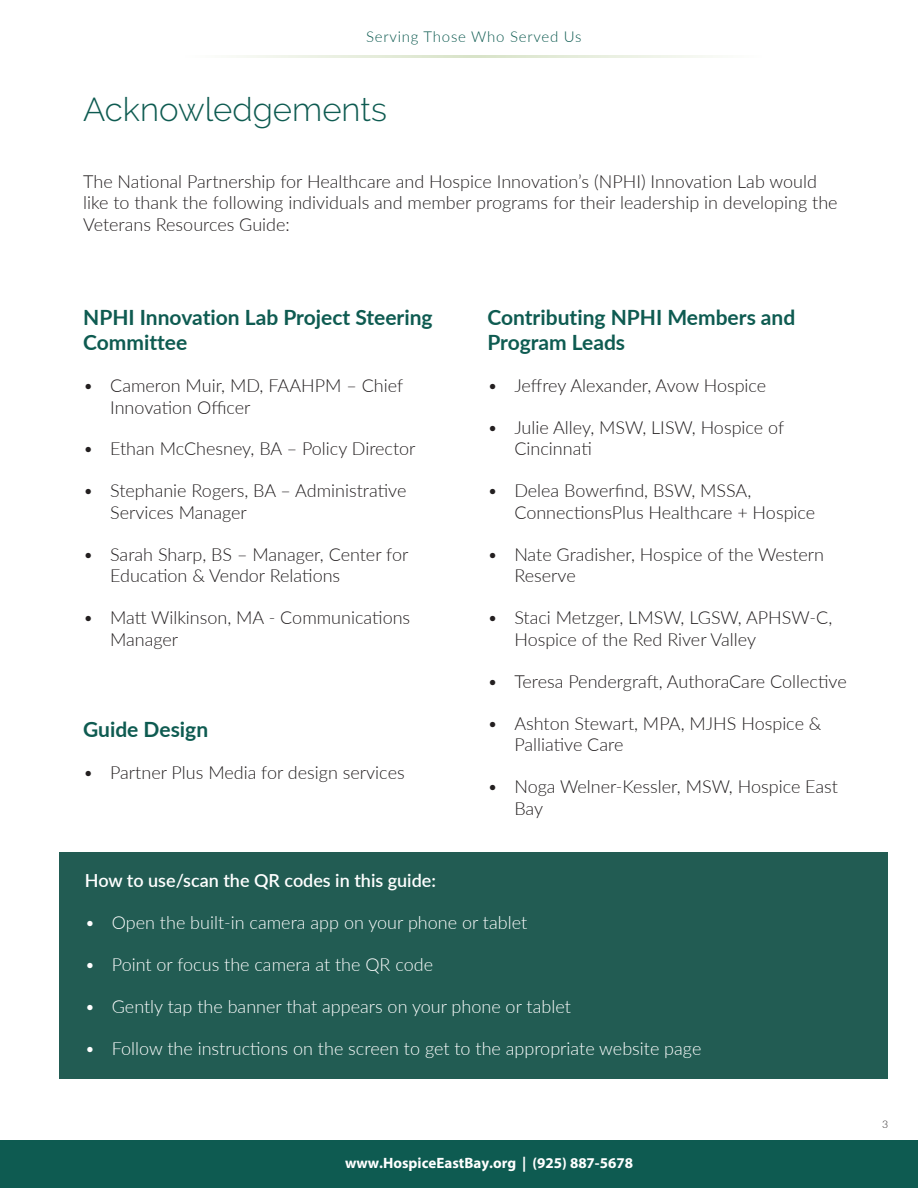
<style>
.page{position:relative;width:918px;height:1188px;background:#fff}
.page>*{position:absolute;margin:0;border:0;box-sizing:border-box;transform-origin:0 0}
.t1{font:300 33px "Raleway";color:#0e5b51}
.t2{font:700 21px/25.2px "Lato";color:#0e5b51}
.t3{font:300 18px/21.6px "Lato";color:#231f20}
.t4{font:300 18px "Lato";color:#fff}
.t5{font:600 18px "Lato";color:#fff}
.t6{font:700 15px "Myriad Pro";color:#fff}
.t7{font:300 15px "Lato";letter-spacing:.05em;color:#0e5b51}
.t8{font:300 10.5px "Lato";color:#231f20}
</style>
<div class="page">
<div style="left:0;top:1141px;width:918px;height:47px;background:#0e5b51"></div>
<hr style="left:186px;top:55px;width:576px;height:3px;background:#d8e3c8">
<div style="left:60px;top:853px;width:828px;height:226px;background:#225c53"></div>
<p class="t7" style="left:366px;top:26px;width:217px">Serving Those Who Served Us</p>
<p class="t1" style="left:83px;top:91px;width:305px">Acknowledgements</p>
<p class="t3" style="left:83px;top:170px;width:756px">The National Partnership for Healthcare and Hospice Innovation’s (NPHI) Innovation Lab would like to thank the following individuals and member programs for their leadership in developing the<br>Veterans Resources Guide:</p>
<p class="t2" style="left:83px;top:304px;width:351px">NPHI Innovation Lab Project Steering<br>Committee</p>
<p class="t3" style="left:110px;top:374px;width:295px;text-indent:-27px">• Cameron Muir, MD, FAAHPM – Chief<br>Innovation Officer</p>
<p class="t3" style="left:83px;top:438px;width:334px">• Ethan McChesney, BA – Policy Director</p>
<p class="t3" style="left:110px;top:479px;width:298px;text-indent:-27px">• Stephanie Rogers, BA – Administrative<br>Services Manager</p>
<p class="t3" style="left:110px;top:543px;width:300px;text-indent:-27px">• Sarah Sharp, BS – Manager, Center for<br>Education &amp; Vendor Relations</p>
<p class="t3" style="left:110px;top:606px;width:302px;text-indent:-27px">• Matt Wilkinson, MA - Communications<br>Manager</p>
<p class="t2" style="left:83px;top:716px;width:127px">Guide Design</p>
<p class="t3" style="left:83px;top:761px;width:323px">• Partner Plus Media for design services</p>
<p class="t2" style="left:487px;top:304px;width:310px">Contributing NPHI Members and<br>Program Leads</p>
<p class="t3" style="left:487px;top:374px;width:280px">• Jeffrey Alexander, Avow Hospice</p>
<p class="t3" style="left:514px;top:416px;width:271px;text-indent:-27px">• Julie Alley, MSW, LISW, Hospice of<br>Cincinnati</p>
<p class="t3" style="left:514px;top:479px;width:302px;text-indent:-27px">• Delea Bowerfind, BSW, MSSA,<br>ConnectionsPlus Healthcare + Hospice</p>
<p class="t3" style="left:514px;top:543px;width:311px;text-indent:-27px">• Nate Gradisher, Hospice of the Western<br>Reserve</p>
<p class="t3" style="left:514px;top:606px;width:319px;text-indent:-27px">• Staci Metzger, LMSW, LGSW, APHSW-C,<br>Hospice of the Red River Valley</p>
<p class="t3" style="left:487px;top:670px;width:361px">• Teresa Pendergraft, AuthoraCare Collective</p>
<p class="t3" style="left:514px;top:712px;width:309px;text-indent:-27px">• Ashton Stewart, MPA, MJHS Hospice &amp;<br>Palliative Care</p>
<p class="t3" style="left:514px;top:775px;width:325px;text-indent:-27px">• Noga Welner-Kessler, MSW, Hospice East<br>Bay</p>
<p class="t5" style="left:85px;top:868px;width:353px">How to use/scan the QR codes in this guide:</p>
<p class="t4" style="left:85px;top:910px;width:444px">• Open the built-in camera app on your phone or tablet</p>
<p class="t4" style="left:85px;top:952px;width:350px">• Point or focus the camera at the QR code</p>
<p class="t4" style="left:85px;top:994px;width:488px">• Gently tap the banner that appears on your phone or tablet</p>
<p class="t4" style="left:85px;top:1036px;width:618px">• Follow the instructions on the screen to get to the appropriate website page</p>
<p class="t6" style="left:345px;top:1153px;width:290px">www.HospiceEastBay.org | (925) 887-5678</p>
<p class="t8" style="left:882px;top:1117px;width:8px">3</p>
</div>
